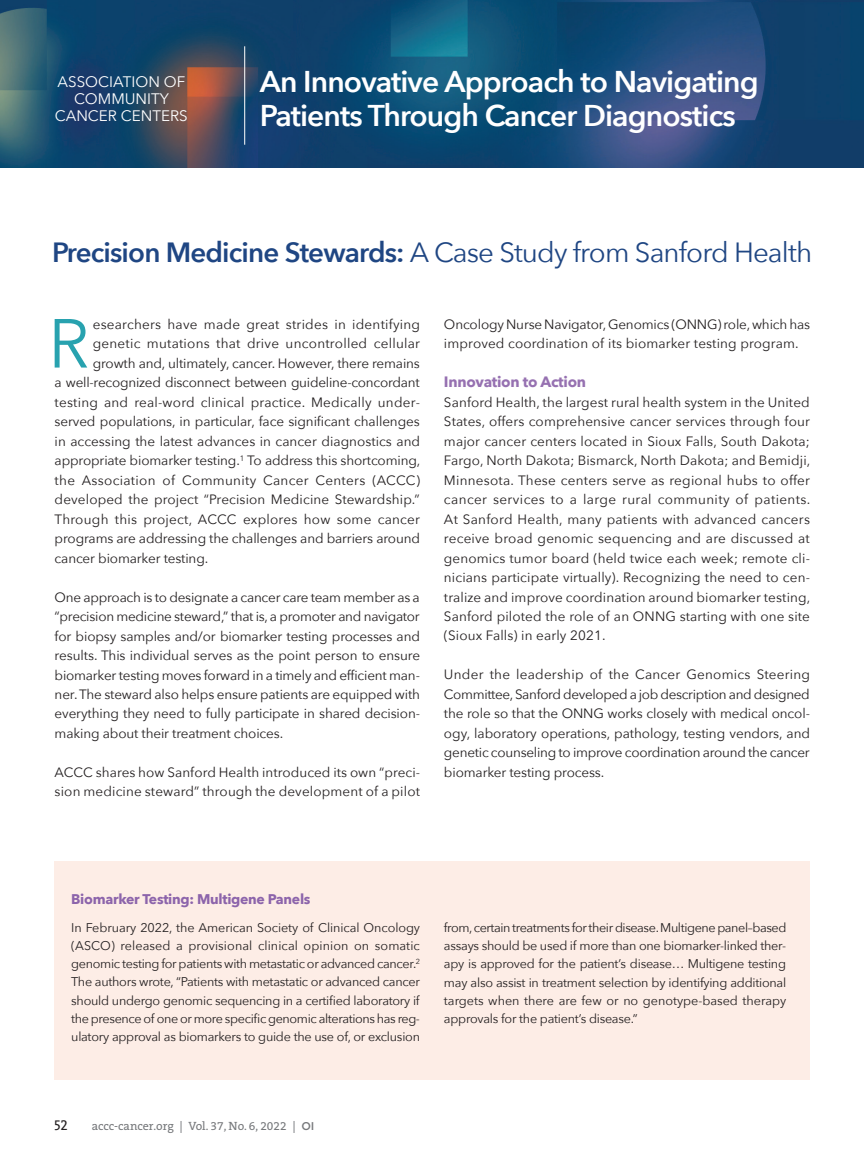
<style>
.page{position:relative;width:864px;height:1161px;background:#fff}
.page>*{position:absolute;margin:0;border:0;box-sizing:border-box;transform-origin:0 0}
.t1{font:68.55px "Avenir Next";color:#28a2af}
.t2{font:600 30px/34.5px "Avenir Next";letter-spacing:-.03em;color:#fff}
.t3{font:27.75px "Avenir Next";letter-spacing:-.03em;color:#1f4683}
.t4{font:15.15px/17px "Avenir Next";color:#fff;text-align:center}
.t5{font:700 15px "Avenir Next";letter-spacing:-.02em;color:#9671b1}
.t6{font:14.25px "The Serif Caps";color:#231f20}
.t7{font:700 13.95px "Avenir Next";letter-spacing:-.02em;color:#8c64ab}
.t8{font:13.5px/19.5px "Avenir Next";color:#231f20;text-align:justify}
.t9{font:13.5px "Avenir Next";letter-spacing:.02em;color:#231f20}
.t10{font:13.5px "Avenir Next";letter-spacing:.025em;color:#231f20}
.t11{font:12.6px/18.3px "Avenir Next";letter-spacing:-.02em;color:#231f20;text-align:justify}
.t12{font:12px "The Serif B W5 Plain";color:#76787b}
.t13{font:500 12px "Avenir Next";color:#231f20}
.s1{font-weight:600}
.s2{font-family:"Gotham";font-weight:500;font-size:11.25px}
</style>
<div class="page">
<img style="left:0;top:0;width:850px;height:168px">
<hr style="left:244px;top:46px;width:1px;height:99px;background:#fff">
<div style="left:54px;top:861px;width:756px;height:219px;background:#fdede6"></div>
<img style="left:850px;top:0;width:14px;height:168px">
<p class="t4" style="left:55px;top:73px;width:134px">ASSOCIATION OF<br>COMMUNITY<br>CANCER CENTERS</p>
<p class="t2" style="left:260px;top:63px;width:500px">An Innovative Approach to Navigating<br>Patients Through Cancer Diagnostics</p>
<p class="t3" style="left:52px;top:228px;width:762px"><span class="s1">Precision Medicine Stewards:</span> A Case Study from Sanford Health</p>
<p class="t1" style="left:48px;top:286px;width:43px">R</p>
<p class="t9" style="left:93px;top:312px;width:329px">esearchers have made great strides in identifying</p>
<p class="t9" style="left:93px;top:332px;width:329px">genetic mutations that drive uncontrolled cellular</p>
<p class="t8" style="left:93px;top:353px;width:329px">growth and, ultimately, cancer. However, there remains</p>
<p class="t8" style="left:55px;top:372px;width:367px">a well-recognized disconnect between guideline-concordant</p>
<p class="t8" style="left:55px;top:392px;width:367px">testing and real-word clinical practice. Medically under-</p>
<p class="t8" style="left:55px;top:411px;width:367px">served populations, in particular, face significant challenges</p>
<p class="t8" style="left:55px;top:431px;width:367px">in accessing the latest advances in cancer diagnostics and</p>
<p class="t8" style="left:55px;top:450px;width:367px">appropriate biomarker testing.<sup>1</sup> To address this shortcoming,</p>
<p class="t10" style="left:55px;top:468px;width:367px">the Association of Community Cancer Centers (ACCC)</p>
<p class="t8" style="left:55px;top:489px;width:367px">developed the project “Precision Medicine Stewardship.”</p>
<p class="t9" style="left:55px;top:507px;width:367px">Through this project, ACCC explores how some cancer</p>
<p class="t8" style="left:55px;top:528px;width:367px">programs are addressing the challenges and barriers around</p>
<p class="t8" style="left:55px;top:548px;width:155px">cancer biomarker testing.</p>
<p class="t8" style="left:55px;top:587px;width:367px">One approach is to designate a cancer care team member as a “precision medicine steward,” that is, a promoter and navigator for biopsy samples and/or biomarker testing processes and results. This individual serves as the point person to ensure biomarker testing moves forward in a timely and efficient man&shy;ner. The steward also helps ensure patients are equipped with everything they need to fully participate in shared decision&shy;making about their treatment choices.</p>
<p class="t8" style="left:55px;top:762px;width:367px">ACCC shares how Sanford Health introduced its own “preci&shy;sion medicine steward” through the development of a pilot</p>
<p class="t8" style="left:444px;top:314px;width:368px">Oncology Nurse Navigator, Genomics (ONNG) role, which has improved coordination of its biomarker testing program.</p>
<p class="t5" style="left:444px;top:369px;width:144px">Innovation to Action</p>
<p class="t8" style="left:444px;top:392px;width:368px">Sanford Health, the largest rural health system in the United States, offers comprehensive cancer services through four major cancer centers located in Sioux Falls, South Dakota; Fargo, North Dakota; Bismarck, North Dakota; and Bemidji, Minnesota. These centers serve as regional hubs to offer cancer services to a large rural community of patients.<br>At Sanford Health, many patients with advanced cancers receive broad genomic sequencing and are discussed at genomics tumor board (held twice each week; remote cli&shy;nicians participate virtually). Recognizing the need to cen&shy;tralize and improve coordination around biomarker testing, Sanford piloted the role of an ONNG starting with one site (Sioux Falls) in early 2021.</p>
<p class="t8" style="left:444px;top:664px;width:368px">Under the leadership of the Cancer Genomics Steering Committee, Sanford developed a job description and designed the role so that the ONNG works closely with medical oncol&shy;ogy, laboratory operations, pathology, testing vendors, and genetic counseling to improve coordination around the cancer biomarker testing process.</p>
<p class="t7" style="left:71px;top:887px;width:241px">Biomarker Testing: Multigene Panels</p>
<p class="t11" style="left:71px;top:918px;width:350px">In February 2022, the American Society of Clinical Oncology (ASCO) released a provisional clinical opinion on somatic genomic testing for patients with metastatic or advanced cancer.<sup>2<br></sup>The authors wrote, “Patients with metastatic or advanced cancer should undergo genomic sequencing in a certified laboratory if the presence of one or more specific genomic alterations has reg&shy;ulatory approval as biomarkers to guide the use of, or exclusion</p>
<p class="t11" style="left:444px;top:918px;width:344px">from, certain treatments for their disease. Multigene panel–based assays should be used if more than one biomarker-linked ther&shy;apy is approved for the patient’s disease… Multigene testing may also assist in treatment selection by identifying additional targets when there are few or no genotype-based therapy approvals for the patient’s disease.”</p>
<p class="t6" style="left:54px;top:1113px;width:15px">52</p>
<p class="t12" style="left:98px;top:1118px;width:218px">ccc-cancer.org | Vol. 37, No. 6, 2022 | <span class="s2">OI</span></p>
<p class="t13" style="left:54px;top:1116px;width:9px">2</p>
</div>
